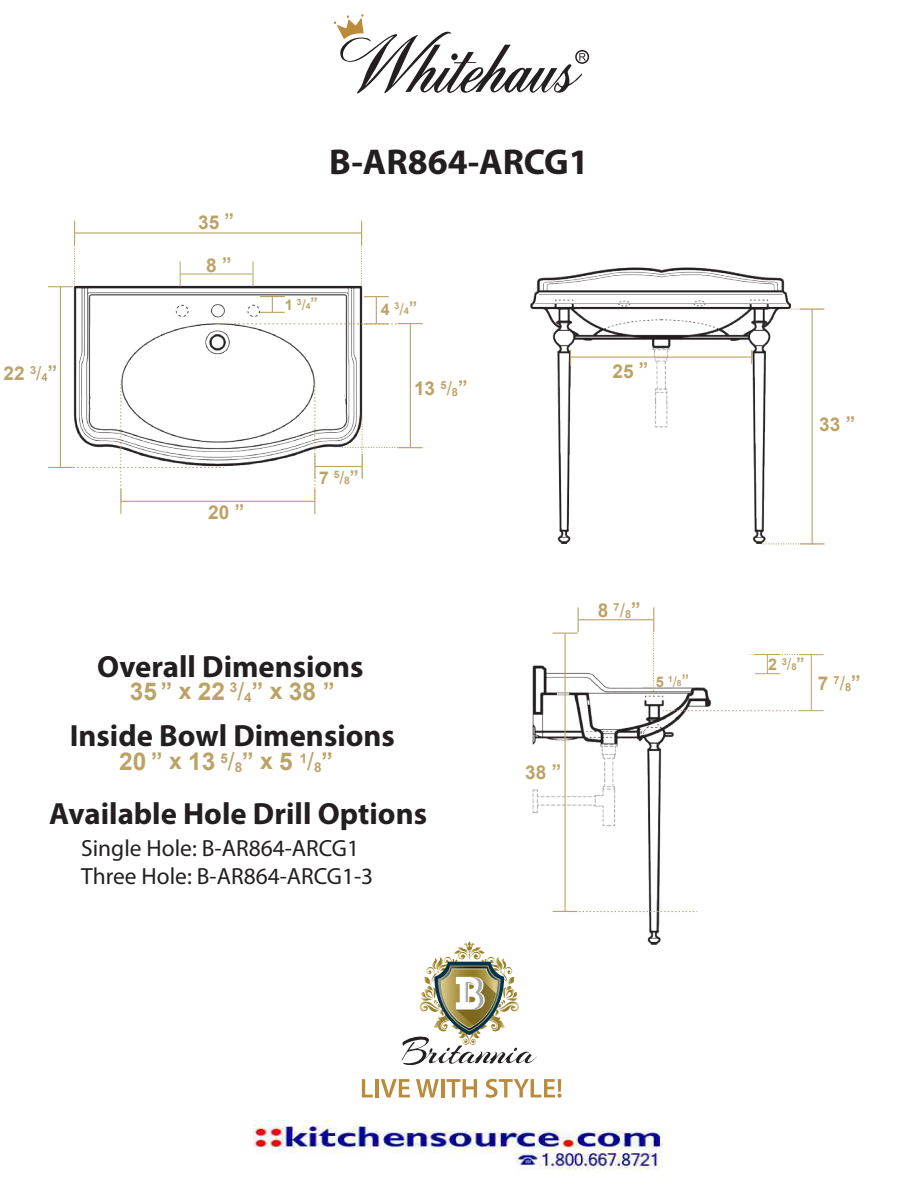
<style>
.page{position:relative;width:918px;height:1188px;background:#fff}
.page>*{position:absolute;margin:0;border:0;box-sizing:border-box;transform-origin:0 0}
.t1{font:700 36px "Myriad Pro";color:#231f20}
.t2{font:700 30.75px "Myriad Pro";color:#231f20}
.t3{font:700 24.45px "Arial";color:#bda266}
.t4{font:23.4px/28px "Myriad Pro";color:#231f20}
.t5{font:700 19.05px "Arial";color:#bda266}
.t6{font:700 17.55px "Arial";color:#bda266}
.t7{font:700 16.05px "Arial";color:#bda266}
.t8{font:700 14.7px "Arial";color:#bda266}
.s1{font-weight:400}
.s2{font-size:11.1px}
.s3{font-size:8.55px}
.s4{font-size:9.45px}
.s5{font-size:10.2px}
.s6{font-size:23.1px}
.s7{font-size:13.5px}
</style>
<div class="page">
<svg style="left:402px;top:943px;width:135px;height:123px"></svg>
<img style="left:48px;top:261px;width:375px;height:238px">
<img style="left:530px;top:267px;width:295px;height:277px">
<img style="left:468px;top:640px;width:355px;height:343px">
<hr style="left:74px;top:232px;width:288px;height:2px;background:#bda266">
<hr style="left:121px;top:501px;width:194px;height:1px;background:#bda266">
<hr style="left:410px;top:324px;width:1px;height:123px;background:#bda266">
<hr style="left:60px;top:287px;width:1px;height:181px;background:#bda266">
<hr style="left:314px;top:454px;width:2px;height:25px;background:#bda266">
<hr style="left:315px;top:466px;width:47px;height:1px;background:#bda266">
<hr style="left:578px;top:619px;width:75px;height:1px;background:#bda266">
<svg style="left:553px;top:607px;width:26px;height:27px"></svg>
<hr style="left:565px;top:633px;width:1px;height:278px;background:#bda266">
<svg style="left:653px;top:607px;width:1px;height:89px"></svg>
<hr style="left:812px;top:309px;width:1px;height:235px;background:#bda266">
<svg style="left:761px;top:543px;width:64px;height:2px"></svg>
<svg style="left:750px;top:654px;width:74px;height:20px"></svg>
<svg style="left:663px;top:710px;width:161px;height:1px"></svg>
<hr style="left:811px;top:655px;width:1px;height:55px;background:#bda266">
<svg style="left:553px;top:911px;width:144px;height:1px"></svg>
<svg style="left:570px;top:350px;width:1px;height:16px"></svg>
<svg style="left:751px;top:350px;width:1px;height:14px"></svg>
<hr style="left:571px;top:357px;width:180px;height:1px;background:#bda266">
<svg style="left:790px;top:309px;width:35px;height:1px"></svg>
<svg style="left:314px;top:380px;width:1px;height:134px"></svg>
<svg style="left:48px;top:381px;width:176px;height:133px"></svg>
<svg style="left:253px;top:262px;width:1px;height:24px"></svg>
<svg style="left:180px;top:262px;width:1px;height:24px"></svg>
<hr style="left:180px;top:274px;width:73px;height:1px;background:#bda266">
<svg style="left:48px;top:221px;width:27px;height:66px"></svg>
<svg style="left:361px;top:221px;width:1px;height:66px"></svg>
<svg style="left:340px;top:414px;width:83px;height:65px"></svg>
<svg style="left:218px;top:296px;width:205px;height:28px"></svg>
<div style="left:316px;top:384px;width:30px;height:39px;background:#fff;border-radius:50%"></div>
<div style="left:90px;top:376px;width:30px;height:39px;background:#fff;border-radius:50%"></div>
<div style="left:90px;top:394px;width:29px;height:28px;background:#fff;border-radius:50%"></div>
<svg style="left:362px;top:1079px;width:11px;height:18px"></svg>
<hr style="left:375px;top:1079px;width:4px;height:18px;background:#bb8b3c">
<svg style="left:381px;top:1079px;width:29px;height:18px"></svg>
<svg style="left:416px;top:1079px;width:23px;height:18px"></svg>
<hr style="left:441px;top:1079px;width:3px;height:18px;background:#bb8b3c">
<svg style="left:447px;top:1079px;width:30px;height:18px"></svg>
<svg style="left:486px;top:1079px;width:76px;height:19px"></svg>
<svg style="left:334px;top:14px;width:252px;height:80px"></svg>
<div style="left:575px;top:50px;width:14px;height:14px;border:2px solid #231f20;border-radius:50%"></div>
<img style="left:254px;top:1120px;width:409px;height:52px">
<p class="t5" style="left:4px;top:360px;width:55px">22 <sup>3</sup><span class="s1">/</span><span class="s2">4</span>”</p>
<p class="t5" style="left:198px;top:209px;width:37px">35 ”</p>
<p class="t5" style="left:206px;top:251px;width:27px">8 ”</p>
<p class="t5" style="left:208px;top:499px;width:37px">20 ”</p>
<p class="t1" style="left:329px;top:138px;width:261px">B-AR864-ARCG1</p>
<p class="t8" style="left:285px;top:294px;width:35px">1 <sup>3</sup><span class="s1">/</span><span class="s3">4</span>”</p>
<p class="t7" style="left:381px;top:297px;width:38px">4 <sup>3</sup><span class="s1">/</span><span class="s4">4</span>”</p>
<p class="t6" style="left:319px;top:465px;width:41px">7 <sup>5</sup><span class="s1">/</span><span class="s5">8</span>”</p>
<p class="t5" style="left:414px;top:375px;width:55px">13 <sup>5</sup><span class="s1">/</span><span class="s2">8</span>”</p>
<p class="t5" style="left:612px;top:357px;width:37px">25 ”</p>
<p class="t2" style="left:97px;top:647px;width:268px">Overall Dimensions</p>
<p class="t3" style="left:130px;top:674px;width:206px">35 <span class="s6">” x</span> 22 <sup>3</sup><span class="s1">/</span><span class="s7">4</span><span class="s6">” x</span> 38 <span class="s6">”</span></p>
<p class="t2" style="left:70px;top:716px;width:327px">Inside Bowl Dimensions</p>
<p class="t3" style="left:119px;top:745px;width:215px">20 <span class="s6">” x</span> 13 <sup>5</sup><span class="s1">/</span><span class="s7">8</span><span class="s6">” x</span> 5 <sup>1</sup><span class="s1">/</span><span class="s7">8</span><span class="s6">”</span></p>
<p class="t2" style="left:49px;top:793px;width:379px">Available Hole Drill Options</p>
<p class="t4" style="left:81px;top:834px;width:294px">Single Hole: B-AR864-ARCG1<br>Three Hole: B-AR864-ARCG1-3</p>
<p class="t5" style="left:525px;top:759px;width:37px">38 ”</p>
<p class="t5" style="left:598px;top:596px;width:45px">8 <sup>7</sup><span class="s1">/</span><span class="s2">8</span>”</p>
<p class="t8" style="left:656px;top:670px;width:35px">5 <sup>1</sup><span class="s1">/</span><span class="s3">8</span>”</p>
<p class="t5" style="left:819px;top:411px;width:37px">33 ”</p>
<p class="t7" style="left:768px;top:652px;width:38px">2 <sup>3</sup><span class="s1">/</span><span class="s4">8</span>”</p>
<p class="t5" style="left:818px;top:669px;width:45px">7 <sup>7</sup><span class="s1">/</span><span class="s2">8</span>”</p>
</div>
